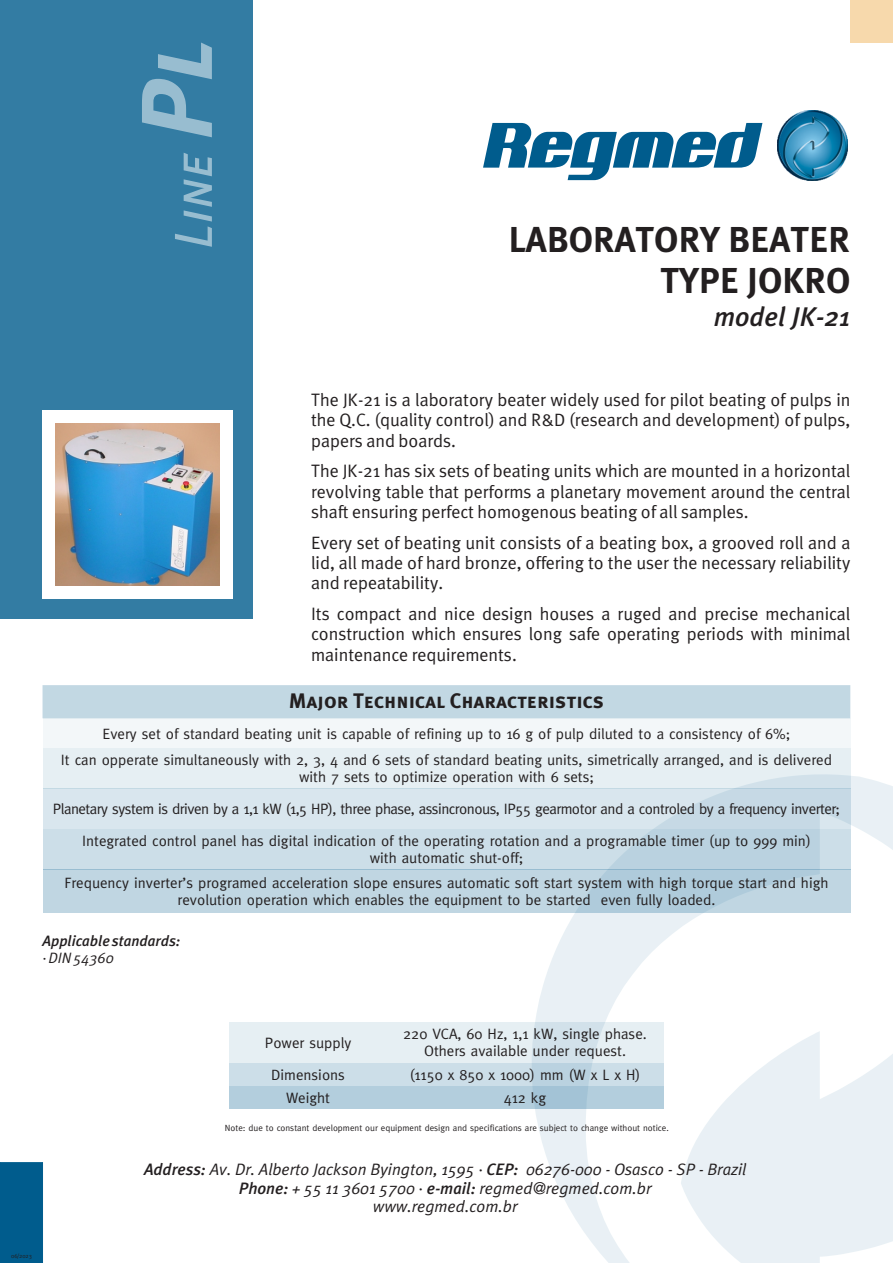
<style>
.page{position:relative;width:893px;height:1263px;background:#fff}
.page>*{position:absolute;margin:0;border:0;box-sizing:border-box;transform-origin:0 0}
.t1{font:italic 53.7px "Meta Plus Book Caps";color:rgb(255 255 255/.5)}
.t2{font:36px/41.2px "Meta Plus Bold Caps";color:#231f20;text-align:right}
.t3{font:italic 500 27px "Meta Plus";color:#231f20}
.t4{font:21px "Meta Plus Bold Caps";color:#231f20}
.t5{font:18px/20.4px "Meta";color:#231f20;text-align:justify}
.t6{font:italic 16.5px/18.9px "Meta Plus Normal";color:#231f20;text-align:center}
.t7{font:15px/32px "Meta";color:#231f20;text-align:center}
.t8{font:italic 500 15px "Meta Plus";color:#231f20}
.t9{font:italic 15px "Meta Plus Normal";color:#231f20}
.t10{font:9px "Meta";color:#231f20}
.t11{font:6px "Meta";color:#231f20}
.s1{font-family:"Meta Plus Bold Caps";font-size:100.65px}
.s2{font-family:"Meta Plus";font-weight:500}
</style>
<div class="page">
<div style="left:0;top:0;width:253px;height:619px;background:#337ca3"></div>
<div style="left:43px;top:411px;width:190px;height:188px;background:#fff"></div>
<img style="left:55px;top:424px;width:165px;height:162px">
<svg style="left:535px;top:773px;width:358px;height:490px"></svg>
<svg style="left:483px;top:123px;width:279px;height:57px"></svg>
<img style="left:778px;top:110px;width:70px;height:70px">
<div style="left:43px;top:718px;width:807px;height:30px;background:#f3f7f9"></div>
<div style="left:43px;top:748px;width:807px;height:40px;background:#e6eff3"></div>
<div style="left:43px;top:788px;width:807px;height:41px;background:#005c8d;opacity:.15"></div>
<div style="left:43px;top:829px;width:807px;height:40px;background:#005c8d;opacity:.2"></div>
<div style="left:43px;top:869px;width:807px;height:44px;background:#005c8d;opacity:.25"></div>
<div style="left:43px;top:685px;width:807px;height:33px;background:#c2d8e3"></div>
<div style="left:0;top:1162px;width:43px;height:101px;background:#005c8d"></div>
<div style="left:229px;top:1063px;width:158px;height:23px;background:#ccdee8"></div>
<div style="left:229px;top:1086px;width:158px;height:23px;background:#b3cedd"></div>
<div style="left:387px;top:1063px;width:276px;height:23px;background:#005c8d;opacity:.2"></div>
<div style="left:387px;top:1086px;width:276px;height:23px;background:#005c8d;opacity:.3"></div>
<div style="left:229px;top:1022px;width:158px;height:41px;background:#e6eff3"></div>
<div style="left:387px;top:1022px;width:276px;height:41px;background:#005c8d;opacity:.1"></div>
<div style="left:850px;top:0;width:43px;height:43px;background:#f7d9ac"></div>
<h1 class="t1" style="left:158px;top:249px;width:211px;rotate:-90deg">Line <span class="s1">Pl</span></h1>
<h2 class="t2" style="left:508px;top:217px;width:343px">LABORATORY BEATER<br>TYPE JOKRO</h2>
<h3 class="t3" style="left:714px;top:299px;width:138px">model JK-21</h3>
<p class="t5" style="left:311px;top:389px;width:541px">The JK-21 is a laboratory beater widely used for pilot beating of pulps in the Q.C. (quality control) and R&amp;D (research and development) of pulps, papers and boards.</p>
<p class="t5" style="left:311px;top:461px;width:541px">The JK-21 has six sets of beating units which are mounted in a horizontal revolving table that performs a planetary movement around the central shaft ensuring perfect homogenous beating of all samples.</p>
<p class="t5" style="left:311px;top:532px;width:541px">Every set of beating unit consists of a beating box, a grooved roll and a lid, all made of hard bronze, offering to the user the necessary reliability and repeatability.</p>
<p class="t5" style="left:311px;top:603px;width:541px">Its compact and nice design houses a ruged and precise mechanical construction which ensures long safe operating periods with minimal maintenance requirements.</p>
<h3 class="t4" style="left:289px;top:687px;width:317px">Major Technical Characteristics</h3>
<p class="t7" style="left:61px;top:720px;width:773px;line-height:26.7px">Every set of standard beating unit is capable of refining up to 16 g of pulp diluted to a consistency of 6%;<br>It can opperate simultaneously with 2, 3, 4 and 6 sets of standard beating units, simetrically arranged, and is delivered</p>
<p class="t7" style="left:53px;top:761px;width:789px">with 7 sets to optimize operation with 6 sets;<br>Planetary system is driven by a 1,1 kW (1,5 HP), three phase, assincronous, IP55 gearmotor and a controled by a frequency inverter;<br>Integrated control panel has digital indication of the operating rotation and a programable timer (up to 999 min)</p>
<p class="t7" style="left:64px;top:845px;width:766px;line-height:25px">with automatic shut-off;<br>Frequency inverter’s programed acceleration slope ensures automatic soft start system with high torque start and high</p>
<p class="t7" style="left:178px;top:884px;width:539px">revolution operation which enables the equipment to be started even fully loaded.</p>
<p class="t8" style="left:43px;top:931px;width:139px">Applicable standards:</p>
<p class="t9" style="left:43px;top:948px;width:73px">∙ DIN 54360</p>
<p class="t11" style="left:11px;top:1252px;width:22px">06/2023</p>
<p class="t7" style="left:265px;top:1026px;width:88px">Power supply</p>
<p class="t7" style="left:403px;top:1025px;width:245px;line-height:17px">220 VCA, 60 Hz, 1,1 kW, single phase.<br>Others available under request.</p>
<p class="t7" style="left:410px;top:1063px;width:232px;line-height:23px">(1150 x 850 x 1000) mm (W x L x H)<br>412 kg</p>
<p class="t10" style="left:225px;top:1122px;width:445px">Note: due to constant development our equipment design and specifications are subject to change without notice.</p>
<p class="t6" style="left:144px;top:1158px;width:604px"><span class="s2">Address:</span> Av. Dr. Alberto Jackson Byington, 1595 ∙ <span class="s2">CEP:</span> 06276-000 - Osasco - SP - Brazil<br><span class="s2">Phone:</span> + 55 11 3601 5700 ∙ <span class="s2">e-mail:</span> regmed@regmed.com.br<br>www.regmed.com.br</p>
<p class="t7" style="left:271px;top:1063px;width:75px;line-height:23px">Dimensions<br>Weight</p>
</div>
